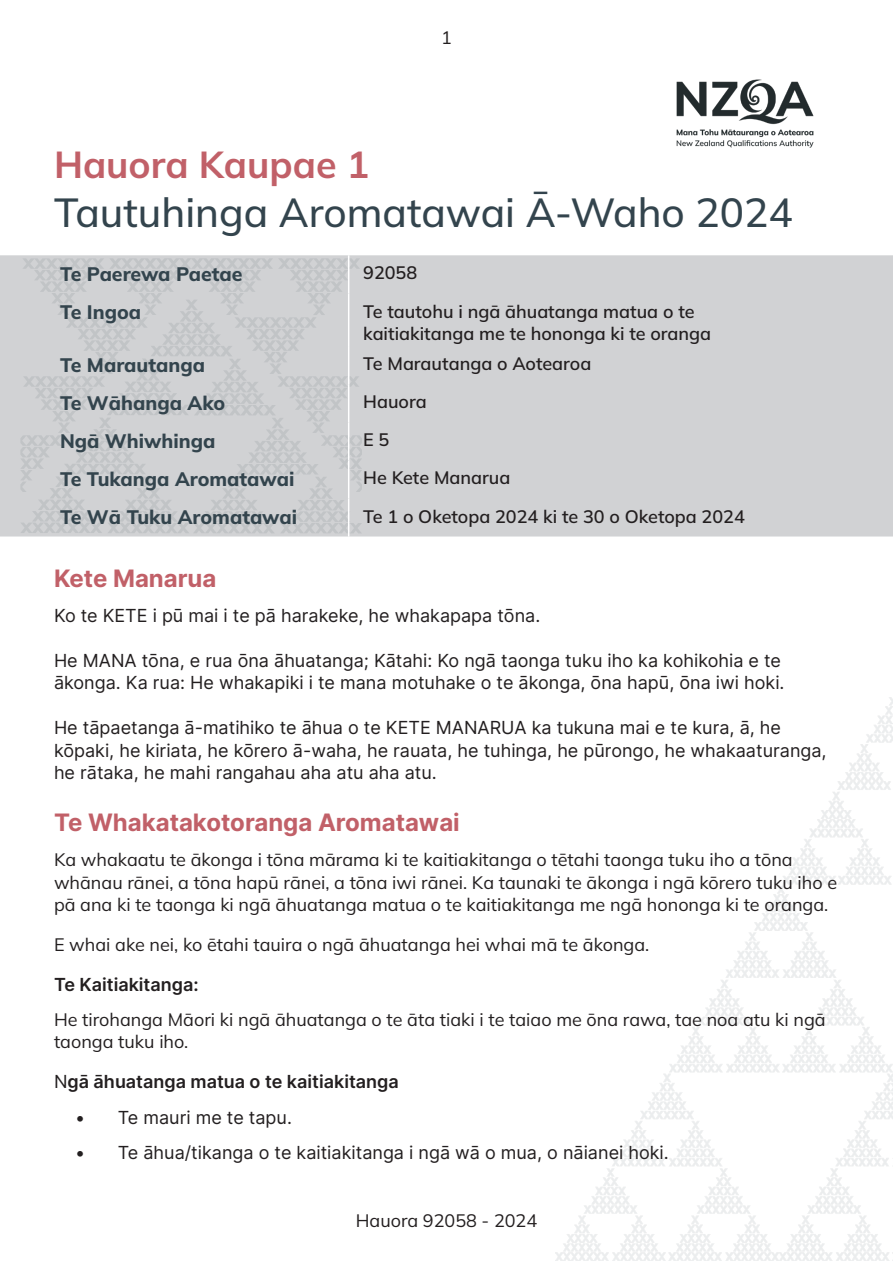
<style>
.page{position:relative;width:893px;height:1263px;background:#fff}
.page>*{position:absolute;margin:0;border:0;box-sizing:border-box;transform-origin:0 0}
.Aromatawai_Big_Heading{font:500 40.5px "Mulish";color:#33444d}
.t1{font:700 37.5px "Mulish";color:#c16068}
.Section_Heading{font:700 24px "Inter";color:#c16068}
.Table_headings{font:800 19.5px "Mulish";color:#33444d}
.Text{font:18px/22.5px "Inter";color:#231f20}
.Text-2{font:18px/22.5px "Mulish";color:#231f20}
.Table_content{font:600 18px/22.5px "Mulish";color:#231f20}
.Body{font:600 18px "Inter";color:#231f20}
.s1{font-weight:400}
</style>
<div class="page">
<img style="left:556px;top:697px;width:337px;height:563px">
<img style="left:676px;top:79px;width:138px;height:69px">
<div style="left:1px;top:256px;width:891px;height:280px;background:#d1d2d4"></div>
<div style="left:0;top:255px;width:893px;height:281px;border:2px solid #d1d2d4"></div>
<svg style="left:21px;top:258px;width:341px;height:275px"></svg>
<hr style="left:348px;top:255px;width:1px;height:38px;background:#fff">
<hr style="left:348px;top:293px;width:1px;height:53px;background:#fff">
<hr style="left:348px;top:346px;width:1px;height:38px;background:#fff">
<hr style="left:348px;top:384px;width:1px;height:38px;background:#fff">
<hr style="left:348px;top:422px;width:1px;height:38px;background:#fff">
<hr style="left:348px;top:460px;width:1px;height:38px;background:#fff">
<hr style="left:348px;top:498px;width:1px;height:39px;background:#fff">
<p class="Text-2" style="left:441px;top:25px;width:12px">1</p>
<p class="t1" style="left:54px;top:139px;width:317px">Hauora Kaupae 1</p>
<p class="Aromatawai_Big_Heading" style="left:54px;top:185px;width:740px">Tautuhinga Aromatawai Ā-Waho 2024</p>
<p class="Table_headings" style="left:60px;top:261px;width:184px">Te Paerewa Paetae</p>
<p class="Table_content" style="left:363px;top:261px;width:55px">92058</p>
<p class="Table_headings" style="left:60px;top:299px;width:83px">Te Ingoa</p>
<p class="Table_content" style="left:363px;top:299px;width:350px">Te tautohu i ngā āhuatanga matua o te kaitiakitanga me te hononga ki te oranga</p>
<p class="Table_headings" style="left:60px;top:351px;width:147px">Te Marautanga</p>
<p class="Table_content" style="left:363px;top:352px;width:230px">Te Marautanga o Aotearoa</p>
<p class="Table_headings" style="left:60px;top:389px;width:167px">Te Wāhanga Ako</p>
<p class="Table_content" style="left:363px;top:390px;width:65px">Hauora</p>
<p class="Table_headings" style="left:60px;top:428px;width:157px">Ngā Whiwhinga</p>
<p class="Table_content" style="left:363px;top:428px;width:28px">E 5</p>
<p class="Table_headings" style="left:60px;top:466px;width:236px">Te Tukanga Aromatawai</p>
<p class="Table_content" style="left:363px;top:466px;width:149px">He Kete Manarua</p>
<p class="Table_headings" style="left:60px;top:504px;width:239px">Te Wā Tuku Aromatawai</p>
<p class="Table_content" style="left:363px;top:504px;width:383px">Te 1 o Oketopa 2024 ki te 30 o Oketopa 2024</p>
<p class="Section_Heading" style="left:54px;top:560px;width:164px">Kete Manarua</p>
<p class="Text" style="left:54px;top:604px;width:488px">Ko te KETE i pū mai i te pā harakeke, he whakapapa tōna.</p>
<p class="Text" style="left:54px;top:649px;width:732px">He MANA tōna, e rua ōna āhuatanga; Kātahi: Ko ngā taonga tuku iho ka kohikohia e te ākonga. Ka rua: He whakapiki i te mana motuhake o te ākonga, ōna hapū, ōna iwi hoki.</p>
<p class="Text" style="left:54px;top:716px;width:774px">He tāpaetanga ā-matihiko te āhua o te KETE MANARUA ka tukuna mai e te kura, ā, he kōpaki, he kiriata, he kōrero ā-waha, he rauata, he tuhinga, he pūrongo, he whakaaturanga, he rātaka, he mahi rangahau aha atu aha atu.</p>
<p class="Section_Heading" style="left:54px;top:804px;width:407px">Te Whakatakotoranga Aromatawai</p>
<p class="Text-2" style="left:54px;top:848px;width:785px">Ka whakaatu te ākonga i tōna mārama ki te kaitiakitanga o tētahi taonga tuku iho a tōna whānau rānei, a tōna hapū rānei, a tōna iwi rānei. Ka taunaki te ākonga i ngā kōrero tuku iho e pā ana ki te taonga ki ngā āhuatanga matua o te kaitiakitanga me ngā hononga ki te oranga.</p>
<p class="Text-2" style="left:54px;top:933px;width:597px">E whai ake nei, ko ētahi tauira o ngā āhuatanga hei whai mā te ākonga.</p>
<p class="Body" style="left:54px;top:971px;width:146px">Te Kaitiakitanga:</p>
<p class="Text-2" style="left:54px;top:1008px;width:773px">He tirohanga Māori ki ngā āhuatanga o te āta tiaki i te taiao me ōna rawa, tae noa atu ki ngā taonga tuku iho.</p>
<p class="Body" style="left:54px;top:1068px;width:346px"><span class="s1">N</span>gā āhuatanga matua o te kaitiakitanga</p>
<p class="Text" style="left:75px;top:1105px;width:218px">• Te mauri me te tapu.</p>
<p class="Text" style="left:75px;top:1141px;width:595px">• Te āhua/tikanga o te kaitiakitanga i ngā wā o mua, o nāianei hoki.</p>
<p class="Text-2" style="left:356px;top:1209px;width:183px">Hauora 92058 - 2024</p>
</div>
